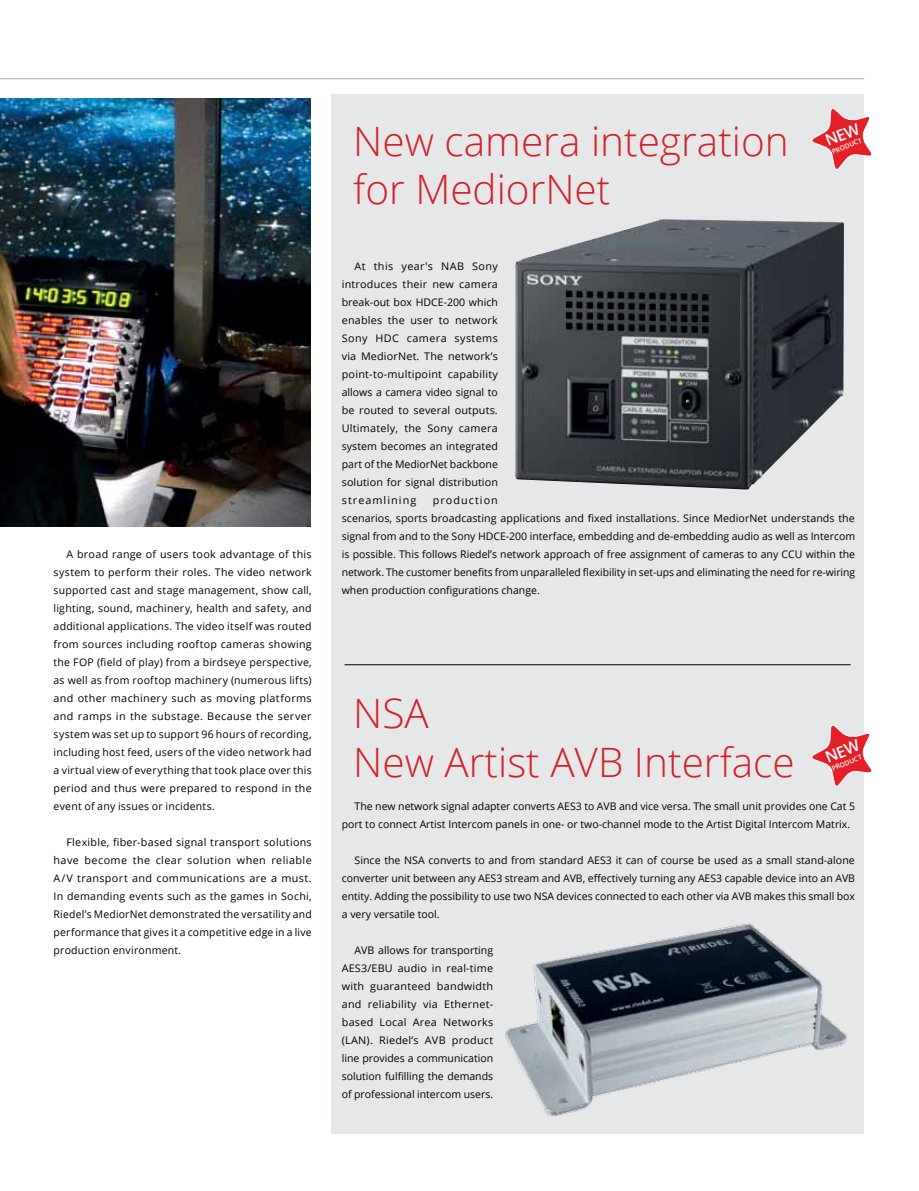
<style>
.page{position:relative;width:919px;height:1191px;background:#fff}
.page>*{position:absolute;margin:0;border:0;box-sizing:border-box;transform-origin:0 0}
.t1{font:300 40.5px/48.6px "Open Sans";color:#d2232a}
.t2{font:10.5px/18px "Open Sans";color:#000;text-align:justify}
.t3{font:600 6.75px "Open Sans";color:#fff}
</style>
<div class="page">
<div style="left:332px;top:94px;width:532px;height:1040px;background:#e6e7e8"></div>
<hr style="left:0;top:78px;width:864px;height:1px;background:#a7a9ac">
<img style="left:515px;top:219px;width:329px;height:270px">
<img style="left:0;top:99px;width:310px;height:427px">
<img style="left:505px;top:923px;width:342px;height:193px">
<hr style="left:344px;top:664px;width:506px;height:1px;background:#000">
<svg style="left:811px;top:108px;width:61px;height:62px"></svg>
<svg style="left:811px;top:725px;width:61px;height:62px"></svg>
<p class="t2" style="left:54px;top:545px;width:260px;text-indent:13px">A broad range of users took advantage of this system to perform their roles. The video network supported cast and stage management, show call, lighting, sound, machinery, health and safety, and additional applications. The video itself was routed from sources including rooftop cameras showing the FOP (field of play) from a birdseye perspective, as well as from rooftop machinery (numerous lifts) and other machinery such as moving platforms and ramps in the substage. Because the server system was set up to support 96 hours of recording, including host feed, users of the video network had a virtual view of everything that took place over this period and thus were prepared to respond in the event of any issues or incidents.</p>
<p class="t2" style="left:54px;top:833px;width:260px;text-indent:13px">Flexible, fiber-based signal transport solutions have become the clear solution when reliable A/V transport and communications are a must.<br>In demanding events such as the games in Sochi, Riedel’s MediorNet demonstrated the versatility and performance that gives it a competitive edge in a live production environment.</p>
<h1 class="t1" style="left:353px;top:115px;width:437px">New camera integration for MediorNet</h1>
<p class="t3" style="left:830px;top:147px;width:33px;rotate:-22deg">PRODUCT</p>
<p class="t2" style="left:342px;top:257px;width:158px;text-indent:13px">At this year's NAB Sony introduces their new camera break-out box HDCE-200 which enables the user to network Sony HDC camera systems via MediorNet. The network’s point-to-multipoint capability allows a camera video signal to be routed to several outputs.<br>Ultimately, the Sony camera system becomes an integrated part of the MediorNet backbone solution for signal distribution streamlining</p>
<p class="t2" style="left:342px;top:491px;width:515px;text-align:left;text-indent:91px">production<br>scenarios, sports broadcasting applications and fixed installations. Since MediorNet understands the signal from and to the Sony HDCE-200 interface, embedding and de-embedding audio as well as Intercom is possible. This follows Riedel’s network approach of free assignment of cameras to any CCU within the network. The customer benefits from unparalleled flexibility in set-ups and eliminating the need for re-wiring when production configurations change.</p>
<h1 class="t1" style="left:353px;top:688px;width:443px">NSA<br>New Artist AVB Interface</h1>
<p class="t3" style="left:830px;top:764px;width:33px;rotate:-22deg">PRODUCT</p>
<p class="t2" style="left:342px;top:797px;width:514px;text-indent:13px">The new network signal adapter converts AES3 to AVB and vice versa. The small unit provides one Cat 5 port to connect Artist Intercom panels in one- or two-channel mode to the Artist Digital Intercom Matrix.</p>
<p class="t2" style="left:342px;top:851px;width:515px;text-indent:13px">Since the NSA converts to and from standard AES3 it can of course be used as a small stand-alone converter unit between any AES3 stream and AVB, effectively turning any AES3 capable device into an AVB entity. Adding the possibility to use two NSA devices connected to each other via AVB makes this small box a very versatile tool.</p>
<p class="t2" style="left:342px;top:941px;width:153px;text-indent:13px">AVB allows for transporting AES3/EBU audio in real-time with guaranteed bandwidth and reliability via Ethernet&shy;based Local Area Networks (LAN). Riedel’s AVB product line provides a communication solution fulfilling the demands of professional intercom users.</p>
</div>
